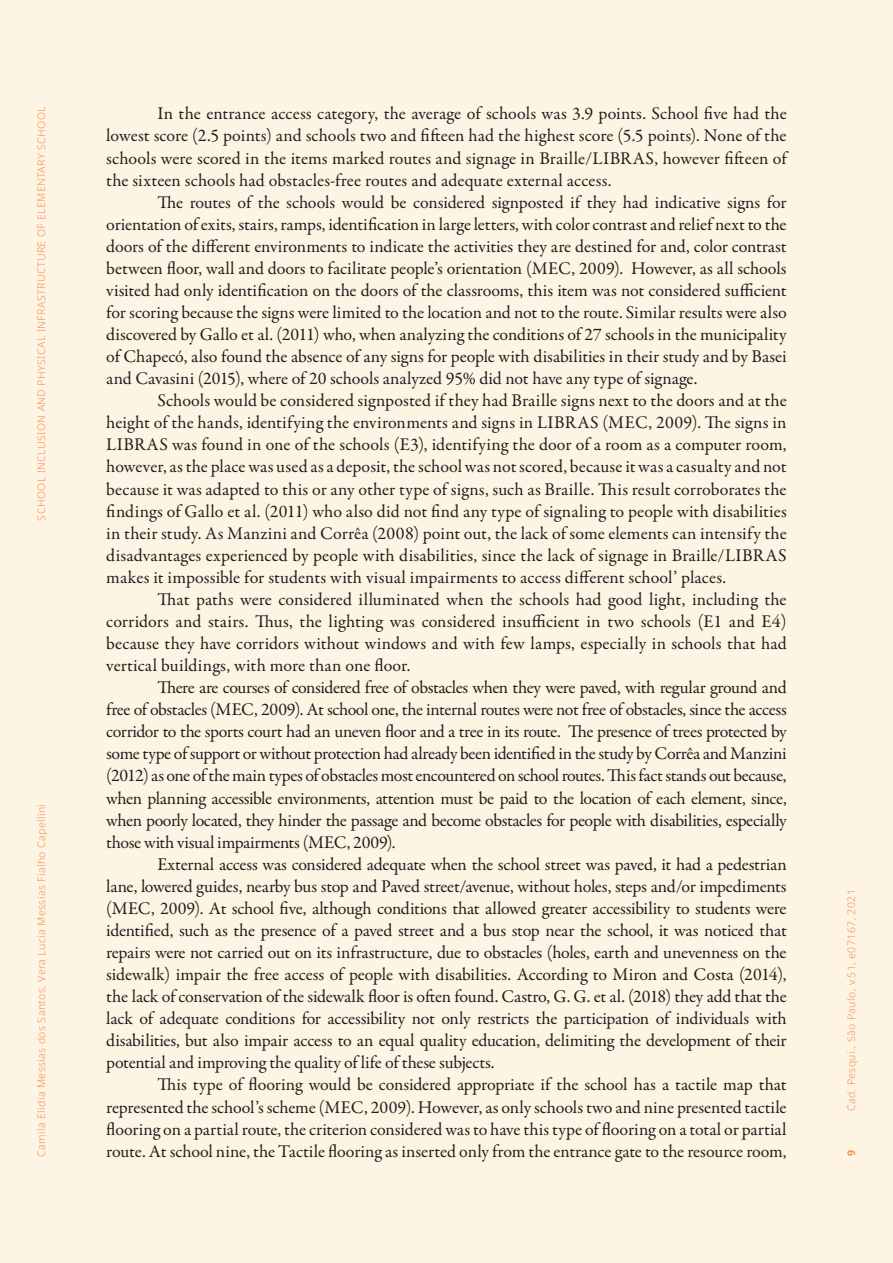
<style>
.page{position:relative;width:893px;height:1263px;background:#fef4e4}
.page>*{position:absolute;margin:0;border:0;box-sizing:border-box;transform-origin:0 0}
.Texto_INGLES{font:18px/22px "Garamond Premr Pro";color:#231f20;text-align:justify}
.t1{font:300 10.5px "Noto Sans";letter-spacing:.04em;color:#f7975c}
.t2{font:700 10.5px "Noto Sans";color:#f7975c}
</style>
<div class="page">
<p class="t1" style="left:34px;top:520px;width:416px;rotate:-90deg">SCHOOL INCLUSION AND PHYSICAL INFRASTRUCTURE OF ELEMENTARY SCHOOL</p>
<p class="t1" style="left:34px;top:1157px;width:354px;rotate:-90deg">Camila Elidia Messias dos Santos, Vera Lucia Messias Fialho Capellini</p>
<p class="Texto_INGLES" style="left:106px;top:103px;width:682px;text-indent:51px">In the entrance access category, the average of schools was 3.9 points. School five had the lowest score (2.5 points) and schools two and fifteen had the highest score (5.5 points). None of the schools were scored in the items marked routes and signage in Braille/LIBRAS, however fifteen of the sixteen schools had obstacles-free routes and adequate external access.</p>
<p class="Texto_INGLES" style="left:106px;top:191px;width:682px;text-indent:51px">The routes of the schools would be considered signposted if they had indicative signs for orientation of exits, stairs, ramps, identification in large letters, with color contrast and relief next to the doors of the different environments to indicate the activities they are destined for and, color contrast between floor, wall and doors to facilitate people’s orientation (MEC, 2009). However, as all schools visited had only identification on the doors of the classrooms, this item was not considered sufficient for scoring because the signs were limited to the location and not to the route. Similar results were also discovered by Gallo et al. (2011) who, when analyzing the conditions of 27 schools in the municipality of Chapecó, also found the absence of any signs for people with disabilities in their study and by Basei and Cavasini (2015), where of 20 schools analyzed 95% did not have any type of signage.</p>
<p class="Texto_INGLES" style="left:106px;top:390px;width:682px;text-indent:51px">Schools would be considered signposted if they had Braille signs next to the doors and at the height of the hands, identifying the environments and signs in LIBRAS (MEC, 2009). The signs in LIBRAS was found in one of the schools (E3), identifying the door of a room as a computer room, however, as the place was used as a deposit, the school was not scored, because it was a casualty and not because it was adapted to this or any other type of signs, such as Braille. This result corroborates the findings of Gallo et al. (2011) who also did not find any type of signaling to people with disabilities in their study. As Manzini and Corrêa (2008) point out, the lack of some elements can intensify the disadvantages experienced by people with disabilities, since the lack of signage in Braille/LIBRAS makes it impossible for students with visual impairments to access different school’ places.</p>
<p class="Texto_INGLES" style="left:106px;top:589px;width:682px;text-indent:51px">That paths were considered illuminated when the schools had good light, including the corridors and stairs. Thus, the lighting was considered insufficient in two schools (E1 and E4) because they have corridors without windows and with few lamps, especially in schools that had vertical buildings, with more than one floor.</p>
<p class="Texto_INGLES" style="left:106px;top:677px;width:682px;text-indent:51px">There are courses of considered free of obstacles when they were paved, with regular ground and free of obstacles (MEC, 2009). At school one, the internal routes were not free of obstacles, since the access corridor to the sports court had an uneven floor and a tree in its route. The presence of trees protected by some type of support or without protection had already been identified in the study by Corrêa and Manzini (2012) as one of the main types of obstacles most encountered on school routes. This fact stands out because, when planning accessible environments, attention must be paid to the location of each element, since, when poorly located, they hinder the passage and become obstacles for people with disabilities, especially those with visual impairments (MEC, 2009).</p>
<p class="Texto_INGLES" style="left:106px;top:853px;width:682px;text-indent:51px">External access was considered adequate when the school street was paved, it had a pedestrian lane, lowered guides, nearby bus stop and Paved street/avenue, without holes, steps and/or impediments (MEC, 2009). At school five, although conditions that allowed greater accessibility to students were identified, such as the presence of a paved street and a bus stop near the school, it was noticed that repairs were not carried out on its infrastructure, due to obstacles (holes, earth and unevenness on the sidewalk) impair the free access of people with disabilities. According to Miron and Costa (2014), the lack of conservation of the sidewalk floor is often found. Castro, G. G. et al. (2018) they add that the lack of adequate conditions for accessibility not only restricts the participation of individuals with disabilities, but also impair access to an equal quality education, delimiting the development of their potential and improving the quality of life of these subjects.</p>
<p class="Texto_INGLES" style="left:106px;top:1074px;width:682px;text-indent:51px">This type of flooring would be considered appropriate if the school has a tactile map that represented the school’s scheme (MEC, 2009). However, as only schools two and nine presented tactile flooring on a partial route, the criterion considered was to have this type of flooring on a total or partial route. At school nine, the Tactile flooring as inserted only from the entrance gate to the resource room,</p>
<p class="t1" style="left:844px;top:1111px;width:224px;rotate:-90deg">Cad. Pesqui., São Paulo, v.51, e07167, 2021</p>
<p class="t2" style="left:844px;top:1155px;width:8px;rotate:-90deg">9</p>
</div>
